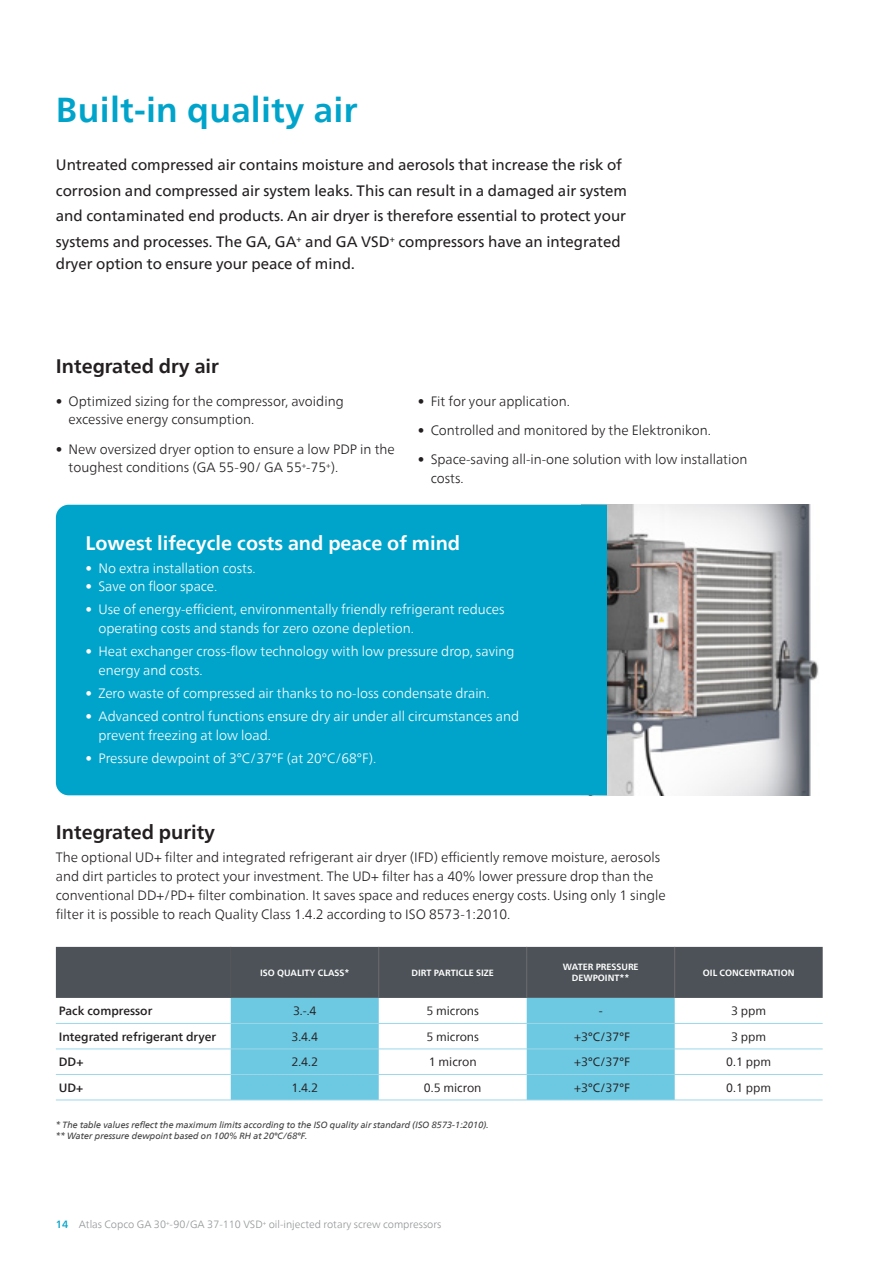
<style>
.page{position:relative;width:893px;height:1263px;background:#fff}
.page>*{position:absolute;margin:0;border:0;box-sizing:border-box;transform-origin:0 0}
.t1{font:700 34.5px "Neue Frutiger World";letter-spacing:.01em;color:#00a4ca}
.t2{font:700 19.5px "Neue Frutiger World";color:#fff}
.t3{font:700 19.5px "Neue Frutiger World";color:#231f20}
.t4{font:15px/25.5px "Neue Frutiger World";color:#231f20}
.t5{font:300 13.5px/18.8px "Neue Frutiger World";color:#231f20}
.t6{font:300 13.5px/18.8px "Neue Frutiger World";color:#fff}
.t7{font:12px "Neue Frutiger World";color:#231f20}
.t8{font:500 12px "Neue Frutiger World";color:#231f20}
.t9{font:300 10.5px "Neue Frutiger World";color:#939598}
.t10{font:italic 9px/10.8px "Neue Frutiger World";color:#3e3e3f}
.t11{font:700 9px/10.8px "Neue Frutiger World";color:#fff;text-align:center}
.s1{font-weight:500;color:#00a4ca}
</style>
<div class="page">
<div style="left:56px;top:947px;width:767px;height:51px;background:#4c5257"></div>
<svg style="left:231px;top:998px;width:444px;height:101px;fill:#6dc8e1"></svg>
<hr style="left:230px;top:947px;width:1px;height:51px;background:#57585a">
<hr style="left:56px;top:1023px;width:175px;height:1px;background:#9cd7e9">
<hr style="left:231px;top:1023px;width:148px;height:1px;background:#9cd7e9">
<hr style="left:379px;top:1023px;width:148px;height:1px;background:#9cd7e9">
<hr style="left:527px;top:1023px;width:148px;height:1px;background:#9cd7e9">
<hr style="left:675px;top:1023px;width:148px;height:1px;background:#9cd7e9">
<hr style="left:56px;top:1048px;width:175px;height:1px;background:#9cd7e9">
<hr style="left:56px;top:1074px;width:175px;height:1px;background:#9cd7e9">
<hr style="left:56px;top:1099px;width:175px;height:1px;background:#9cd7e9">
<hr style="left:231px;top:1048px;width:148px;height:1px;background:#9cd7e9">
<hr style="left:231px;top:1074px;width:148px;height:1px;background:#9cd7e9">
<hr style="left:231px;top:1099px;width:148px;height:1px;background:#9cd7e9">
<hr style="left:379px;top:1048px;width:148px;height:1px;background:#9cd7e9">
<hr style="left:379px;top:1074px;width:148px;height:1px;background:#9cd7e9">
<hr style="left:379px;top:1099px;width:148px;height:1px;background:#9cd7e9">
<hr style="left:527px;top:1048px;width:148px;height:1px;background:#9cd7e9">
<hr style="left:527px;top:1074px;width:148px;height:1px;background:#9cd7e9">
<hr style="left:527px;top:1099px;width:148px;height:1px;background:#9cd7e9">
<hr style="left:675px;top:1048px;width:148px;height:1px;background:#9cd7e9">
<hr style="left:675px;top:1074px;width:148px;height:1px;background:#9cd7e9">
<hr style="left:675px;top:1099px;width:148px;height:1px;background:#9cd7e9">
<hr style="left:378px;top:947px;width:1px;height:51px;background:#6c6d70">
<hr style="left:526px;top:947px;width:1px;height:51px;background:#6c6d70">
<hr style="left:674px;top:947px;width:1px;height:51px;background:#6c6d70">
<img style="left:607px;top:505px;width:212px;height:290px">
<div style="left:56px;top:505px;width:551px;height:290px;background:#00a4ca"></div>
<h1 class="t1" style="left:56px;top:80px;width:303px">Built-in quality air</h1>
<p class="t4" style="left:56px;top:152px;width:573px">Untreated compressed air contains moisture and aerosols that increase the risk of corrosion and compressed air system leaks. This can result in a damaged air system and contaminated end products. An air dryer is therefore essential to protect your systems and processes. The GA, GA<sup>+</sup> and GA VSD<sup>+</sup> compressors have an integrated</p>
<p class="t4" style="left:56px;top:251px;width:300px">dryer option to ensure your peace of mind.</p>
<h2 class="t3" style="left:56px;top:349px;width:164px">Integrated dry air</h2>
<p class="t5" style="left:69px;top:391px;width:277px;text-indent:-13px">• Optimized sizing for the compressor, avoiding excessive energy consumption.</p>
<p class="t5" style="left:69px;top:439px;width:328px;text-indent:-13px">• New oversized dryer option to ensure a low PDP in the toughest conditions (GA 55-90/ GA 55<sup>+</sup>-75<sup>+</sup>).</p>
<p class="t5" style="left:418px;top:391px;width:154px">• Fit for your application.</p>
<p class="t5" style="left:418px;top:421px;width:294px">• Controlled and monitored by the Elektronikon.</p>
<p class="t5" style="left:431px;top:450px;width:318px;text-indent:-13px">• Space-saving all-in-one solution with low installation costs.</p>
<h2 class="t2" style="left:86px;top:526px;width:376px">Lowest lifecycle costs and peace of mind</h2>
<p class="t6" style="left:86px;top:559px;width:172px">• No extra installation costs.</p>
<p class="t6" style="left:86px;top:577px;width:133px">• Save on floor space.</p>
<p class="t6" style="left:98px;top:600px;width:408px;text-indent:-13px">• Use of energy-efficient, environmentally friendly refrigerant reduces operating costs and stands for zero ozone depletion.</p>
<p class="t6" style="left:98px;top:642px;width:417px;text-indent:-13px">• Heat exchanger cross-flow technology with low pressure drop, saving energy and costs.</p>
<p class="t6" style="left:86px;top:684px;width:406px">• Zero waste of compressed air thanks to no-loss condensate drain.</p>
<p class="t6" style="left:98px;top:707px;width:422px;text-indent:-13px">• Advanced control functions ensure dry air under all circumstances and prevent freezing at low load.</p>
<p class="t6" style="left:86px;top:749px;width:292px">• Pressure dewpoint of 3°C/37°F (at 20°C/68°F).</p>
<h2 class="t3" style="left:56px;top:815px;width:161px">Integrated purity</h2>
<p class="t5" style="left:56px;top:848px;width:611px">The optional UD+ filter and integrated refrigerant air dryer (IFD) efficiently remove moisture, aerosols and dirt particles to protect your investment. The UD+ filter has a 40% lower pressure drop than the conventional DD+/PD+ filter combination. It saves space and reduces energy costs. Using only 1 single filter it is possible to reach Quality Class 1.4.2 according to ISO 8573-1:2010.</p>
<p class="t11" style="left:260px;top:967px;width:91px">ISO QUALITY CLASS*</p>
<p class="t11" style="left:412px;top:967px;width:84px">DIRT PARTICLE SIZE</p>
<p class="t11" style="left:563px;top:962px;width:77px">WATER PRESSURE<br>DEWPOINT**</p>
<p class="t11" style="left:703px;top:967px;width:93px">OIL CONCENTRATION</p>
<p class="t8" style="left:59px;top:1001px;width:95px">Pack compressor</p>
<p class="t7" style="left:293px;top:1002px;width:25px">3.-.4</p>
<p class="t7" style="left:426px;top:1002px;width:54px">5 microns</p>
<p class="t7" style="left:599px;top:1002px;width:5px">-</p>
<p class="t7" style="left:731px;top:1002px;width:37px">3 ppm</p>
<p class="t8" style="left:59px;top:1026px;width:159px">Integrated refrigerant dryer</p>
<p class="t7" style="left:292px;top:1027px;width:28px">3.4.4</p>
<p class="t7" style="left:426px;top:1027px;width:54px">5 microns</p>
<p class="t7" style="left:574px;top:1027px;width:57px">+3°C/37°F</p>
<p class="t7" style="left:731px;top:1027px;width:37px">3 ppm</p>
<p class="t8" style="left:59px;top:1052px;width:26px">DD+</p>
<p class="t7" style="left:292px;top:1053px;width:28px">2.4.2</p>
<p class="t7" style="left:429px;top:1053px;width:49px">1 micron</p>
<p class="t7" style="left:574px;top:1053px;width:57px">+3°C/37°F</p>
<p class="t7" style="left:726px;top:1053px;width:46px">0.1 ppm</p>
<p class="t8" style="left:59px;top:1078px;width:26px">UD+</p>
<p class="t7" style="left:292px;top:1078px;width:28px">1.4.2</p>
<p class="t7" style="left:424px;top:1078px;width:59px">0.5 micron</p>
<p class="t7" style="left:574px;top:1078px;width:57px">+3°C/37°F</p>
<p class="t7" style="left:726px;top:1078px;width:46px">0.1 ppm</p>
<p class="t10" style="left:56px;top:1119px;width:434px">* The table values reflect the maximum limits according to the ISO quality air standard (ISO 8573-1:2010). ** Water pressure dewpoint based on 100% RH at 20°C/68°F.</p>
<p class="t9" style="left:56px;top:1216px;width:387px"><span class="s1">14</span> Atlas Copco GA 30<sup>+</sup>-90/GA 37-110 VSD<sup>+</sup> oil-injected rotary screw compressors</p>
</div>
